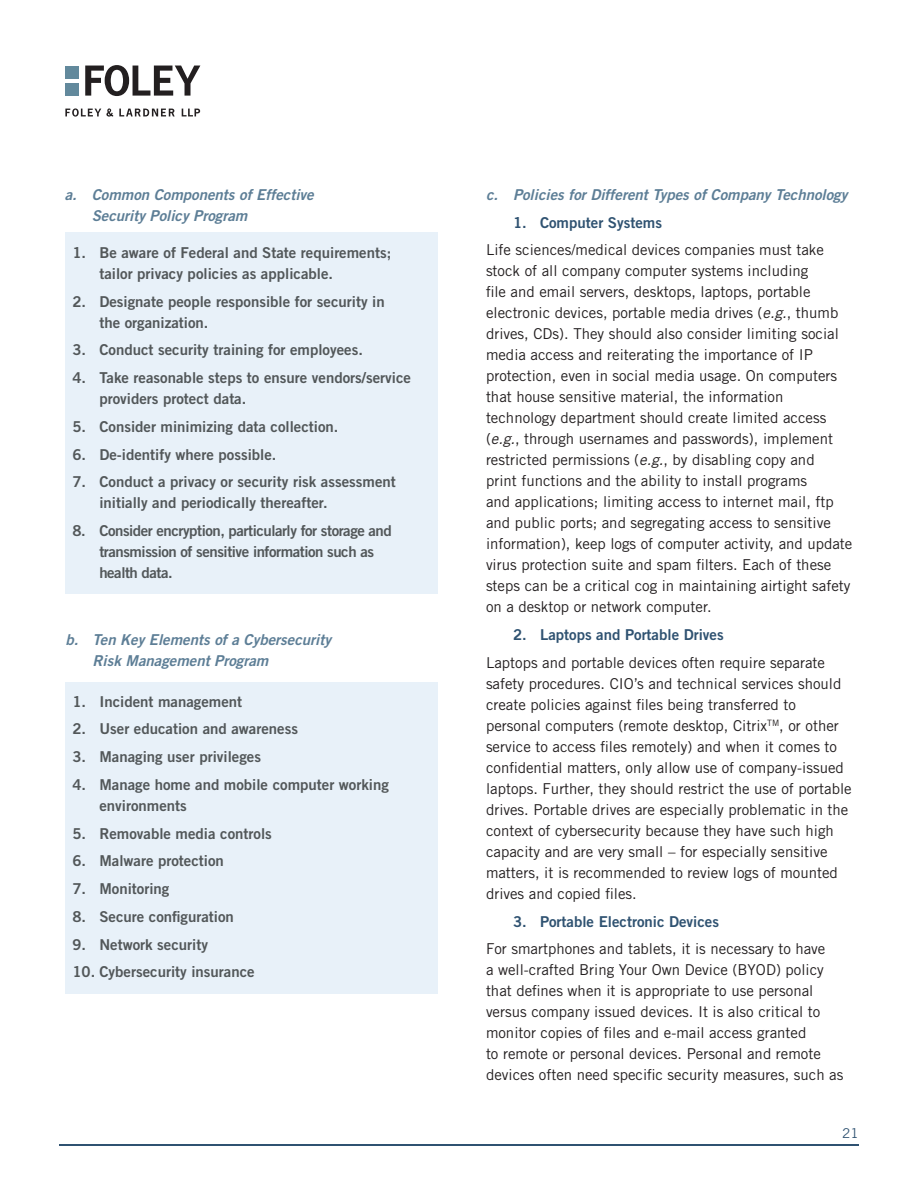
<style>
.page{position:relative;width:918px;height:1188px;background:#fff}
.page>*{position:absolute;margin:0;border:0;box-sizing:border-box;transform-origin:0 0}
.Body{font:15px/21px "Trade Gothic LT Std";color:#231f20}
.t1{font:15px/21px "Trade Gothic LT Std Bd 2";color:#525759}
.Heading_oblique_10{font:15px/21px "Trade Gothic LT Std Bd 2 Obl";color:#5d7e96}
.t2{font:15px/21px "Trade Gothic LT Std Bd 2";letter-spacing:-.03em;color:#525759}
.t3{font:15px "Trade Gothic LT Std Bd 2";color:#2f5271}
.t4{font:13.5px "Trade Gothic LT Std";color:#2f5271}
.s1{font-style:italic}
</style>
<div class="page">
<hr style="left:59px;top:1144px;width:800px;height:1px;background:#2f5271">
<div style="left:66px;top:66px;width:13px;height:13px;background:#62899c"></div>
<svg style="left:65px;top:108px;width:48px;height:9px"></svg>
<svg style="left:119px;top:109px;width:56px;height:7px"></svg>
<svg style="left:182px;top:109px;width:18px;height:7px"></svg>
<svg style="left:85px;top:65px;width:115px;height:31px"></svg>
<div style="left:65px;top:66px;width:14px;height:12px;background:#62899c"></div>
<div style="left:65px;top:83px;width:14px;height:13px;background:#62899c"></div>
<div style="left:66px;top:232px;width:372px;height:362px;background:#e8f1f9"></div>
<div style="left:66px;top:683px;width:372px;height:311px;background:#e8f1f9"></div>
<p class="Heading_oblique_10" style="left:92px;top:184px;width:224px;text-indent:-27px">a. Common Components of Effective<br>Security Policy Program</p>
<p class="t1" style="left:99px;top:242px;width:294px;text-indent:-27px">1. Be aware of Federal and State requirements; tailor privacy policies as applicable.</p>
<p class="t1" style="left:99px;top:290px;width:287px;text-indent:-27px">2. Designate people responsible for security in the organization.</p>
<p class="t1" style="left:72px;top:339px;width:292px">3. Conduct security training for employees.</p>
<p class="t1" style="left:99px;top:367px;width:313px;text-indent:-27px">4. Take reasonable steps to ensure vendors/service providers protect data.</p>
<p class="t1" style="left:72px;top:416px;width:268px">5. Consider minimizing data collection.</p>
<p class="t1" style="left:72px;top:443px;width:206px">6. De-identify where possible.</p>
<p class="t1" style="left:99px;top:471px;width:298px;text-indent:-27px">7. Conduct a privacy or security risk assessment initially and periodically thereafter.</p>
<p class="t2" style="left:99px;top:520px;width:294px;text-indent:-27px">8. Consider encryption, particularly for storage and transmission of sensitive information such as health data.</p>
<p class="Heading_oblique_10" style="left:93px;top:630px;width:240px;text-indent:-27px">b. Ten Key Elements of a Cybersecurity<br>Risk Management Program</p>
<p class="t1" style="left:72px;top:691px;width:171px">1. Incident management</p>
<p class="t1" style="left:72px;top:718px;width:227px">2. User education and awareness</p>
<p class="t1" style="left:72px;top:746px;width:190px">3. Managing user privileges</p>
<p class="t1" style="left:99px;top:774px;width:291px;text-indent:-27px">4. Manage home and mobile computer working environments</p>
<p class="t1" style="left:72px;top:823px;width:201px">5. Removable media controls</p>
<p class="t1" style="left:72px;top:850px;width:153px">6. Malware protection</p>
<p class="t1" style="left:72px;top:878px;width:99px">7. Monitoring</p>
<p class="t1" style="left:72px;top:906px;width:163px">8. Secure configuration</p>
<p class="t1" style="left:72px;top:934px;width:137px">9. Network security</p>
<p class="t1" style="left:72px;top:961px;width:184px">10. Cybersecurity insurance</p>
<p class="Heading_oblique_10" style="left:486px;top:184px;width:363px">c. Policies for Different Types of Company Technology</p>
<p class="t3" style="left:513px;top:213px;width:151px">1. Computer Systems</p>
<p class="Body" style="left:486px;top:239px;width:368px">Life sciences/medical devices companies must take stock of all company computer systems including<br>file and email servers, desktops, laptops, portable electronic devices, portable media drives (<span class="s1">e.g.</span>, thumb drives, CDs). They should also consider limiting social media access and reiterating the importance of IP protection, even in social media usage. On computers that house sensitive material, the information technology department should create limited access (<span class="s1">e.g.</span>, through usernames and passwords), implement restricted permissions (<span class="s1">e.g.</span>, by disabling copy and<br>print functions and the ability to install programs<br>and applications; limiting access to internet mail, ftp and public ports; and segregating access to sensitive information), keep logs of computer activity, and update virus protection suite and spam filters. Each of these steps can be a critical cog in maintaining airtight safety on a desktop or network computer.</p>
<p class="t3" style="left:513px;top:625px;width:212px">2. Laptops and Portable Drives</p>
<p class="Body" style="left:486px;top:652px;width:367px">Laptops and portable devices often require separate safety procedures. CIO’s and technical services should create policies against files being transferred to personal computers (remote desktop, Citrix<sup>TM</sup>, or other service to access files remotely) and when it comes to confidential matters, only allow use of company-issued laptops. Further, they should restrict the use of portable drives. Portable drives are especially problematic in the context of cybersecurity because they have such high capacity and are very small – for especially sensitive matters, it is recommended to review logs of mounted drives and copied files.</p>
<p class="t3" style="left:513px;top:912px;width:208px">3. Portable Electronic Devices</p>
<p class="Body" style="left:486px;top:938px;width:359px">For smartphones and tablets, it is necessary to have<br>a well-crafted Bring Your Own Device (BYOD) policy that defines when it is appropriate to use personal versus company issued devices. It is also critical to monitor copies of files and e-mail access granted<br>to remote or personal devices. Personal and remote devices often need specific security measures, such as</p>
<p class="t4" style="left:842px;top:1125px;width:18px">21</p>
</div>
